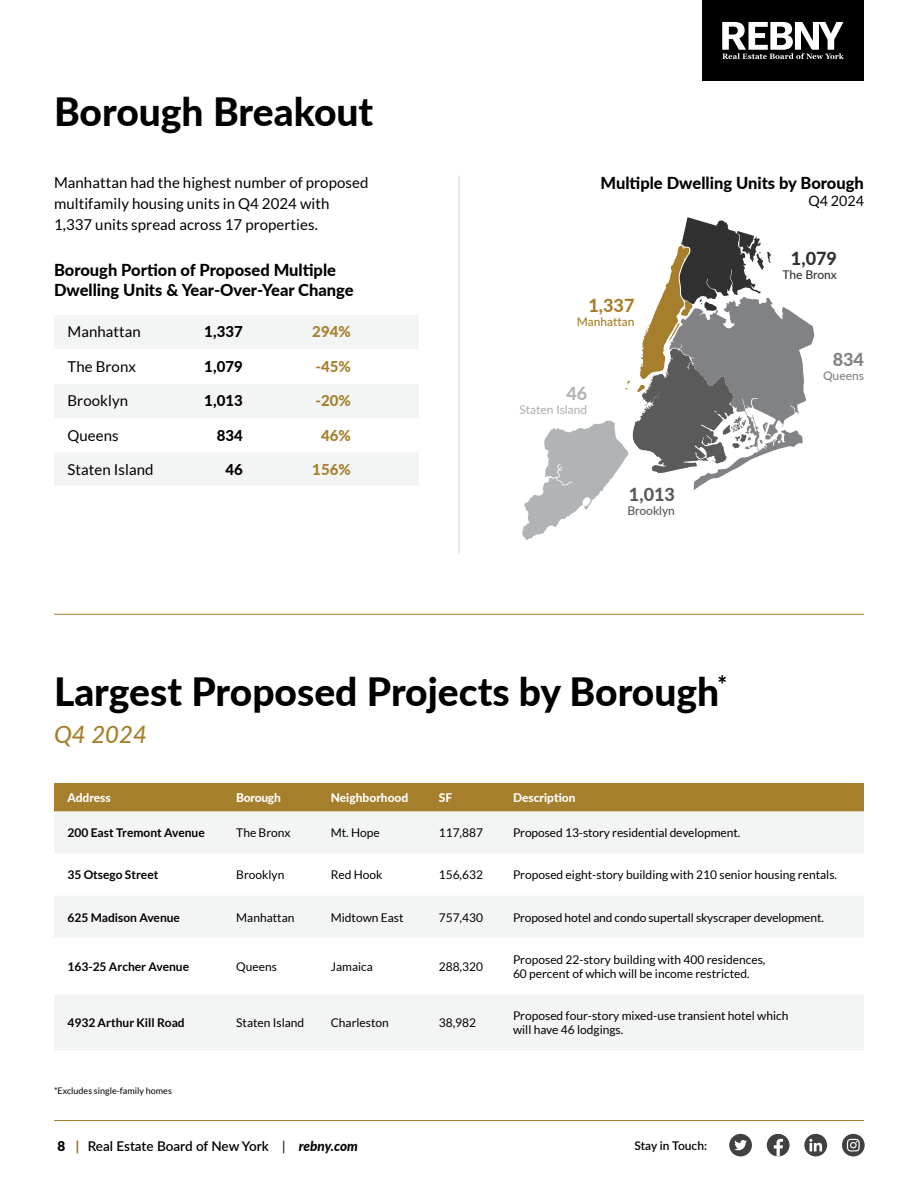
<style>
.page{position:relative;width:918px;height:1188px;background:#fff}
.page>*{position:absolute;margin:0;border:0;box-sizing:border-box;transform-origin:0 0}
.t1{font:800 39px "Lato";color:#000}
.t2{font:italic 500 24px "Lato";color:#a57f2b}
.t3{font:800 18px "Lato";color:#313131}
.t4{font:800 18px "Lato";color:#a57f2b}
.t5{font:800 18px "Lato";color:#5a5a5a}
.t6{font:800 18px "Lato";color:#808285}
.t7{font:800 18px "Lato";color:#b1b4b6}
.t8{font:800 16.5px/19.8px "Lato";color:#000}
.t9{font:15px/21px "Lato";letter-spacing:.005em;color:#000}
.t10{font:800 15px "Lato";letter-spacing:.005em;color:#000}
.t11{font:800 15px "Lato";letter-spacing:.005em;color:#a57f2b}
.t12{font:14.25px "Lato";color:#000}
.t13{font:600 13.5px "Lato";letter-spacing:-.005em;color:#000}
.t14{font:12px/14.4px "Lato";color:#000}
.t15{font:700 12px "Lato";color:#000}
.t16{font:800 12px "Lato";color:#fff}
.t17{font:600 12px "Lato";color:#000}
.t18{font:500 12px "Lato";color:#b1b4b6}
.t19{font:500 12px "Lato";color:#a57f2b}
.t20{font:500 12px "Lato";letter-spacing:-.005em;color:#313131}
.t21{font:500 12px "Lato";color:#5a5a5a}
.t22{font:800 12px "Lato";letter-spacing:-.02em;color:#fff}
.t23{font:500 12px "Lato";color:#808285}
.t24{font:9px "Lato";color:#000}
.s1{font-weight:900}
.s2{font-weight:900;color:#a57f2b}
.s3{font-weight:400}
.s4{font-weight:800;font-style:italic}
</style>
<div class="page">
<div style="left:729px;top:1134px;width:23px;height:22px;background:#414042;border-radius:50%"></div>
<svg style="left:734px;top:1140px;width:13px;height:10px"></svg>
<div style="left:804px;top:1134px;width:23px;height:22px;background:#414042;border-radius:50%"></div>
<svg style="left:809px;top:1139px;width:13px;height:12px"></svg>
<div style="left:842px;top:1134px;width:23px;height:22px;background:#414042;border-radius:50%"></div>
<svg style="left:847px;top:1139px;width:13px;height:12px"></svg>
<div style="left:767px;top:1134px;width:23px;height:22px;background:#414042;border-radius:50%"></div>
<svg style="left:774px;top:1139px;width:9px;height:18px"></svg>
<hr style="left:54px;top:1120px;width:810px;height:1px;background:#a57f2b">
<div style="left:702px;top:0;width:162px;height:81px;background:#000"></div>
<svg style="left:722px;top:22px;width:122px;height:37px"></svg>
<div style="left:54px;top:315px;width:364px;height:34px;background:#f3f4f4"></div>
<div style="left:54px;top:384px;width:364px;height:34px;background:#f3f4f4"></div>
<div style="left:54px;top:452px;width:364px;height:34px;background:#f3f4f4"></div>
<hr style="left:459px;top:176px;width:1px;height:378px;background:#d1d3d4">
<hr style="left:54px;top:614px;width:810px;height:1px;background:#a57f2b">
<div style="left:54px;top:783px;width:810px;height:29px;background:#a57f2b"></div>
<svg style="left:54px;top:812px;width:810px;height:238px;fill:#f3f4f4"></svg>
<svg style="left:54px;top:938px;width:810px;height:56px"></svg>
<svg style="left:522px;top:217px;width:292px;height:323px"></svg>
<h1 class="t1" style="left:54px;top:83px;width:321px">Borough Breakout</h1>
<p class="t9" style="left:54px;top:172px;width:316px">Manhattan had the highest number of proposed multifamily housing units in Q4 2024 with<br>1,337 units spread across 17 properties.</p>
<h3 class="t8" style="left:54px;top:260px;width:301px">Borough Portion of Proposed Multiple<br>Dwelling Units &amp; Year-Over-Year Change</h3>
<p class="t9" style="left:68px;top:321px;width:75px">Manhattan</p>
<p class="t10" style="left:204px;top:321px;width:40px">1,337</p>
<p class="t11" style="left:312px;top:321px;width:40px">294%</p>
<p class="t9" style="left:68px;top:356px;width:70px">The Bronx</p>
<p class="t10" style="left:204px;top:355px;width:40px">1,079</p>
<p class="t11" style="left:315px;top:355px;width:37px">-45%</p>
<p class="t9" style="left:68px;top:390px;width:62px">Brooklyn</p>
<p class="t10" style="left:204px;top:390px;width:40px">1,013</p>
<p class="t11" style="left:315px;top:390px;width:37px">-20%</p>
<p class="t9" style="left:68px;top:425px;width:53px">Queens</p>
<p class="t10" style="left:217px;top:424px;width:28px">834</p>
<p class="t11" style="left:321px;top:424px;width:31px">46%</p>
<p class="t9" style="left:68px;top:459px;width:88px">Staten Island</p>
<p class="t10" style="left:225px;top:459px;width:19px">46</p>
<p class="t11" style="left:312px;top:459px;width:40px">156%</p>
<h3 class="t8" style="left:600px;top:172px;width:265px">Multiple Dwelling Units by Borough</h3>
<p class="t12" style="left:809px;top:193px;width:57px">Q4 2024</p>
<h3 class="t4" style="left:588px;top:292px;width:48px">1,337</h3>
<p class="t19" style="left:577px;top:313px;width:59px">Manhattan</p>
<h3 class="t7" style="left:566px;top:380px;width:22px">46</h3>
<p class="t18" style="left:520px;top:401px;width:69px">Staten Island</p>
<h3 class="t5" style="left:629px;top:481px;width:48px">1,013</h3>
<p class="t21" style="left:628px;top:502px;width:49px">Brooklyn</p>
<h3 class="t3" style="left:791px;top:245px;width:48px">1,079</h3>
<p class="t20" style="left:782px;top:266px;width:56px">The Bronx</p>
<h3 class="t6" style="left:833px;top:346px;width:33px">834</h3>
<p class="t23" style="left:823px;top:367px;width:42px">Queens</p>
<h1 class="t1" style="left:54px;top:663px;width:675px">Largest Proposed Projects by Borough<sup>*</sup></h1>
<h2 class="t2" style="left:54px;top:717px;width:95px">Q4 2024</h2>
<p class="t16" style="left:68px;top:789px;width:45px">Address</p>
<p class="t22" style="left:236px;top:789px;width:46px">Borough</p>
<p class="t16" style="left:331px;top:789px;width:79px">Neighborhood</p>
<p class="t16" style="left:439px;top:789px;width:15px">SF</p>
<p class="t16" style="left:513px;top:789px;width:64px">Description</p>
<p class="t15" style="left:68px;top:826px;width:139px">200 East Tremont Avenue</p>
<p class="t14" style="left:236px;top:826px;width:56px">The Bronx</p>
<p class="t14" style="left:331px;top:826px;width:51px">Mt. Hope</p>
<p class="t14" style="left:439px;top:826px;width:46px">117,887</p>
<p class="t14" style="left:513px;top:826px;width:229px">Proposed 13-story residential development.</p>
<p class="t15" style="left:68px;top:868px;width:92px">35 Otsego Street</p>
<p class="t14" style="left:236px;top:868px;width:50px">Brooklyn</p>
<p class="t14" style="left:331px;top:868px;width:53px">Red Hook</p>
<p class="t14" style="left:439px;top:868px;width:46px">156,632</p>
<p class="t14" style="left:513px;top:868px;width:326px">Proposed eight-story building with 210 senior housing rentals.</p>
<p class="t15" style="left:68px;top:910px;width:114px">625 Madison Avenue</p>
<p class="t14" style="left:236px;top:910px;width:60px">Manhattan</p>
<p class="t14" style="left:331px;top:910px;width:74px">Midtown East</p>
<p class="t14" style="left:439px;top:910px;width:46px">757,430</p>
<p class="t14" style="left:513px;top:910px;width:312px">Proposed hotel and condo supertall skyscraper development.</p>
<p class="t15" style="left:68px;top:960px;width:123px">163-25 Archer Avenue</p>
<p class="t14" style="left:236px;top:959px;width:42px">Queens</p>
<p class="t14" style="left:331px;top:959px;width:44px">Jamaica</p>
<p class="t14" style="left:439px;top:959px;width:46px">288,320</p>
<p class="t14" style="left:513px;top:952px;width:254px">Proposed 22-story building with 400 residences,<br>60 percent of which will be income restricted.</p>
<p class="t15" style="left:68px;top:1016px;width:119px">4932 Arthur Kill Road</p>
<p class="t14" style="left:236px;top:1016px;width:70px">Staten Island</p>
<p class="t14" style="left:331px;top:1016px;width:60px">Charleston</p>
<p class="t14" style="left:439px;top:1016px;width:39px">38,982</p>
<p class="t14" style="left:513px;top:1008px;width:277px">Proposed four-story mixed-use transient hotel which will have 46 lodgings.</p>
<p class="t24" style="left:54px;top:1086px;width:119px">*Excludes single-family homes</p>
<p class="t13" style="left:57px;top:1136px;width:302px"><span class="s1">8</span> <span class="s2">|</span> Real Estate Board of New York <span class="s3">|</span> <span class="s4">rebny.com</span></p>
<p class="t17" style="left:634px;top:1136px;width:74px">Stay in Touch:</p>
</div>
